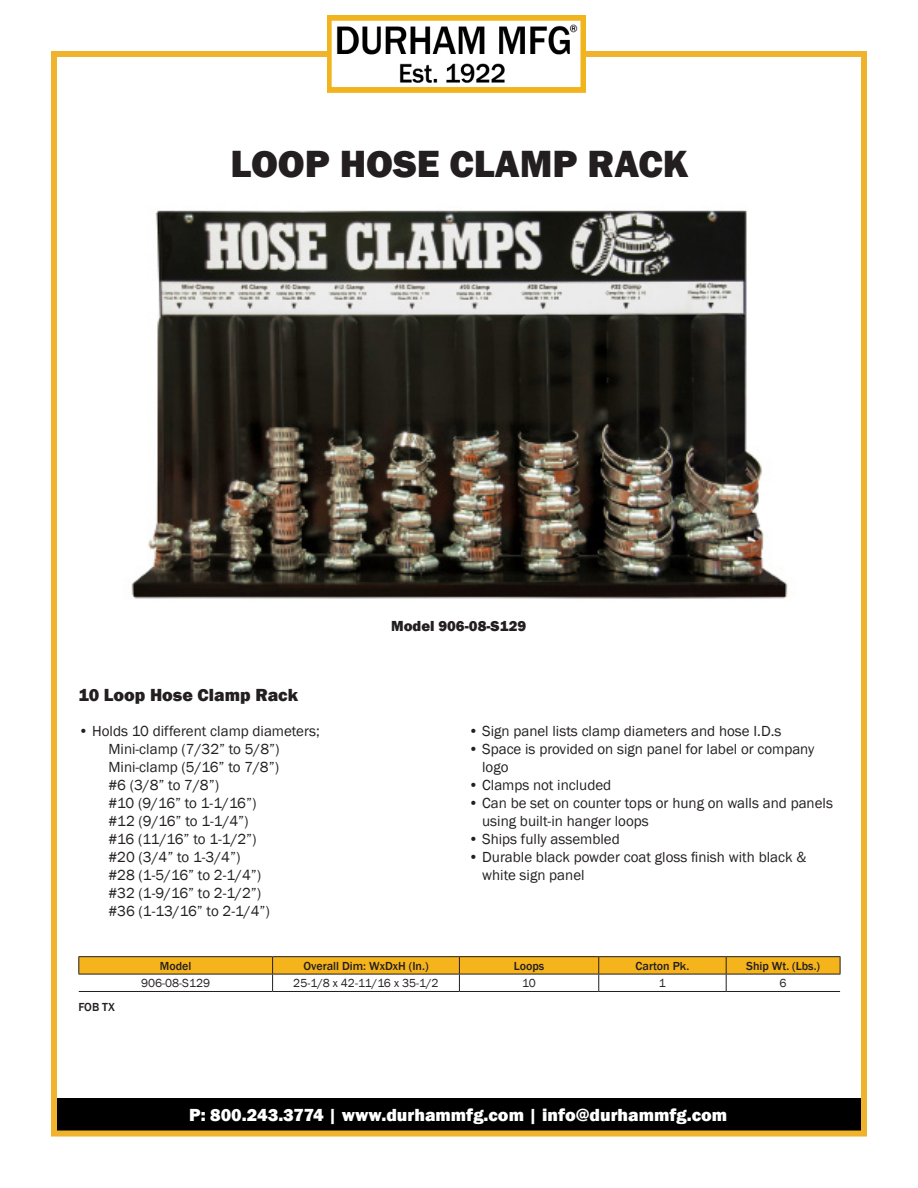
<style>
.page{position:relative;width:918px;height:1188px;background:#fff}
.page>*{position:absolute;margin:0;border:0;box-sizing:border-box;transform-origin:0 0}
.t1{font:800 39px "Franklin Gothic";color:#231f20}
.t2{font:800 18px "Franklin Gothic";color:#fff}
.t3{font:800 18px "Franklin Gothic";color:#231f20}
.t4{font:15px/18px "Franklin Gothic";color:#231f20}
.t5{font:15px/18px "Franklin Gothic";letter-spacing:-.025em;color:#231f20}
.t6{font:800 15px "Franklin Gothic";color:#231f20}
.t7{font:500 12px "Franklin Gothic";color:#231f20}
.t8{font:12px "Franklin Gothic";color:#231f20}
</style>
<div class="page">
<div style="left:54px;top:1098px;width:810px;height:36px;background:#000"></div>
<div style="left:51px;top:51px;width:816px;height:1086px;border:6px solid #efb32d"></div>
<img style="left:327px;top:15px;width:258px;height:78px">
<img style="left:131px;top:210px;width:657px;height:389px">
<div style="left:459px;top:957px;width:140px;height:17px;background:#f6b41c"></div>
<hr style="left:78px;top:956px;width:195px;height:1px;background:#231f20">
<hr style="left:273px;top:956px;width:186px;height:1px;background:#231f20">
<hr style="left:459px;top:956px;width:140px;height:1px;background:#231f20">
<hr style="left:599px;top:956px;width:127px;height:1px;background:#231f20">
<hr style="left:726px;top:956px;width:114px;height:1px;background:#231f20">
<hr style="left:459px;top:974px;width:140px;height:1px;background:#231f20">
<hr style="left:599px;top:991px;width:127px;height:1px;background:#231f20">
<hr style="left:726px;top:991px;width:114px;height:1px;background:#231f20">
<svg style="left:598px;top:957px;width:243px;height:34px"></svg>
<hr style="left:273px;top:991px;width:186px;height:1px;background:#231f20">
<svg style="left:78px;top:957px;width:382px;height:34px"></svg>
<hr style="left:79px;top:991px;width:194px;height:1px;background:#231f20">
<hr style="left:459px;top:991px;width:140px;height:1px;background:#231f20">
<p class="t1" style="left:230px;top:138px;width:460px">LOOP HOSE CLAMP RACK</p>
<p class="t3" style="left:78px;top:684px;width:221px">10 Loop Hose Clamp Rack</p>
<p class="t4" style="left:78px;top:722px;width:243px">• Holds 10 different clamp diameters;</p>
<p class="t4" style="left:108px;top:740px;width:173px">Mini-clamp (7/32” to 5/8”)</p>
<p class="t4" style="left:108px;top:758px;width:172px">Mini-clamp (5/16” to 7/8”)</p>
<p class="t5" style="left:108px;top:776px;width:150px">#6 (3/8” to 7/8”)<br>#10 (9/16” to 1-1/16”) #12 (9/16” to 1-1/4”) #16 (11/16” to 1-1/2”)</p>
<p class="t4" style="left:108px;top:848px;width:133px">#20 (3/4” to 1-3/4”)</p>
<p class="t4" style="left:108px;top:866px;width:154px">#28 (1-5/16” to 2-1/4”)</p>
<p class="t4" style="left:108px;top:884px;width:154px">#32 (1-9/16” to 2-1/2”)</p>
<p class="t4" style="left:108px;top:902px;width:163px">#36 (1-13/16” to 2-1/4”)</p>
<p class="t6" style="left:391px;top:616px;width:137px">Model 906-08-S129</p>
<p class="t4" style="left:468px;top:722px;width:314px">• Sign panel lists clamp diameters and hose I.D.s</p>
<p class="t4" style="left:482px;top:740px;width:334px;text-indent:-14px">• Space is provided on sign panel for label or company logo</p>
<p class="t4" style="left:468px;top:776px;width:144px">• Clamps not included</p>
<p class="t4" style="left:482px;top:794px;width:352px;text-indent:-14px">• Can be set on counter tops or hung on walls and panels using built-in hanger loops</p>
<p class="t4" style="left:468px;top:830px;width:153px">• Ships fully assembled</p>
<p class="t4" style="left:482px;top:848px;width:326px;text-indent:-14px">• Durable black powder coat gloss finish with black &amp; white sign panel</p>
<p class="t7" style="left:78px;top:1000px;width:38px">FOB TX</p>
<p class="t7" style="left:160px;top:958px;width:33px">Model</p>
<p class="t7" style="left:303px;top:958px;width:127px">Overall Dim: WxDxH (In.)</p>
<p class="t7" style="left:514px;top:958px;width:32px">Loops</p>
<p class="t7" style="left:636px;top:958px;width:55px">Carton Pk.</p>
<p class="t7" style="left:746px;top:958px;width:75px">Ship Wt. (Lbs.)</p>
<p class="t8" style="left:141px;top:976px;width:71px">906-08-S129</p>
<p class="t8" style="left:293px;top:976px;width:147px">25-1/8 x 42-11/16 x 35-1/2</p>
<p class="t8" style="left:522px;top:976px;width:15px">10</p>
<p class="t8" style="left:659px;top:976px;width:9px">1</p>
<p class="t8" style="left:780px;top:976px;width:9px">6</p>
<p class="t2" style="left:189px;top:1103px;width:540px">P: 800.243.3774 | www.durhammfg.com | info@durhammfg.com</p>
</div>
